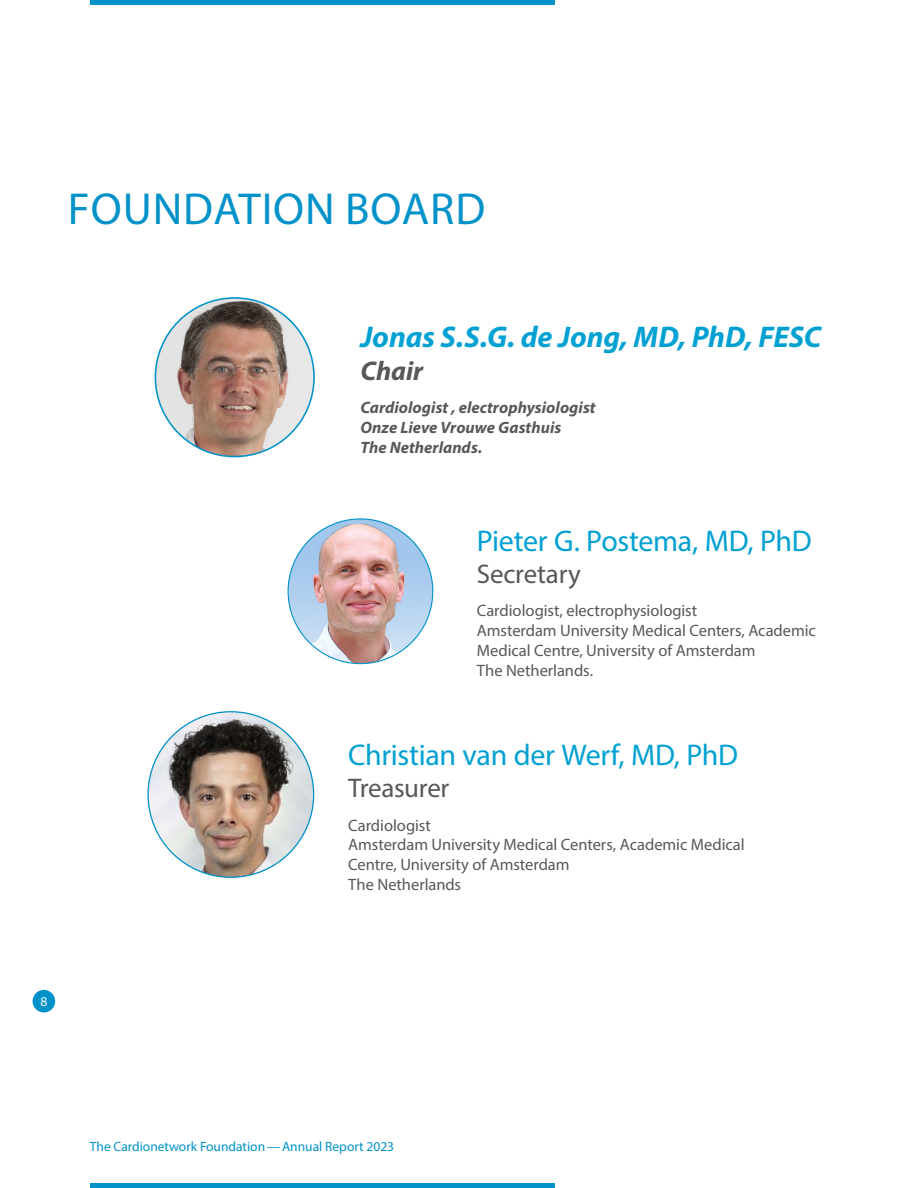
<style>
.page{position:relative;width:918px;height:1188px;background:#fff}
.page>*{position:absolute;margin:0;border:0;box-sizing:border-box;transform-origin:0 0}
.hader_1{font:45px "Myriad Pro";letter-spacing:.02em;color:#0092c8}
.header_2{font:30px "Myriad Pro";letter-spacing:-.01em;color:#00a1d2}
.header_2-2{font:italic 700 30px "Myriad Pro";letter-spacing:-.005em;color:#00a1d2}
.header_2-3{font:27px "Myriad Pro";letter-spacing:-.01em;color:#57585a}
.header_2-4{font:italic 700 27px "Myriad Pro";color:#57585a}
.main_text{font:16.5px/19.8px "Myriad Pro";letter-spacing:-.005em;color:#57585a}
.main_text-2{font:italic 700 16.5px/19.8px "Myriad Pro";letter-spacing:.005em;color:#57585a}
.t1{font:13.5px "Myriad Pro";color:#0092c8}
.t2{font:13.5px "Myriad Pro";color:#fff}
</style>
<div class="page">
<img style="left:155px;top:298px;width:159px;height:159px;border-radius:79px">
<img style="left:148px;top:712px;width:166px;height:165px;border-radius:83px">
<img style="left:288px;top:519px;width:145px;height:145px;border-radius:72px">
<div style="left:90px;top:0;width:464px;height:5px;background:#0092c8"></div>
<div style="left:90px;top:1183px;width:464px;height:5px;background:#0092c8"></div>
<div style="left:33px;top:990px;width:22px;height:22px;background:#0092c8;border-radius:50%"></div>
<p class="hader_1" style="left:68px;top:181px;width:419px">FOUNDATION BOARD</p>
<p class="header_2-2" style="left:360px;top:318px;width:462px">Jonas S.S.G. de Jong, MD, PhD, FESC</p>
<p class="header_2-4" style="left:360px;top:353px;width:64px">Chair</p>
<p class="main_text-2" style="left:360px;top:397px;width:237px">Cardiologist , electrophysiologist<br>Onze Lieve Vrouwe Gasthuis<br>The Netherlands.</p>
<p class="header_2" style="left:477px;top:522px;width:336px">Pieter G. Postema, MD, PhD</p>
<p class="header_2-3" style="left:477px;top:557px;width:105px">Secretary</p>
<p class="main_text" style="left:477px;top:601px;width:341px">Cardiologist, electrophysiologist<br>Amsterdam University Medical Centers, Academic Medical Centre, University of Amsterdam<br>The Netherlands.</p>
<p class="header_2" style="left:348px;top:736px;width:391px">Christian van der Werf, MD, PhD</p>
<p class="header_2-3" style="left:348px;top:772px;width:103px">Treasurer</p>
<p class="main_text" style="left:348px;top:815px;width:398px">Cardiologist<br>Amsterdam University Medical Centers, Academic Medical<br>Centre, University of Amsterdam<br>The Netherlands</p>
<p class="t2" style="left:40px;top:993px;width:8px">8</p>
<p class="t1" style="left:90px;top:1138px;width:306px">The Cardionetwork Foundation—Annual Report 2023</p>
</div>
